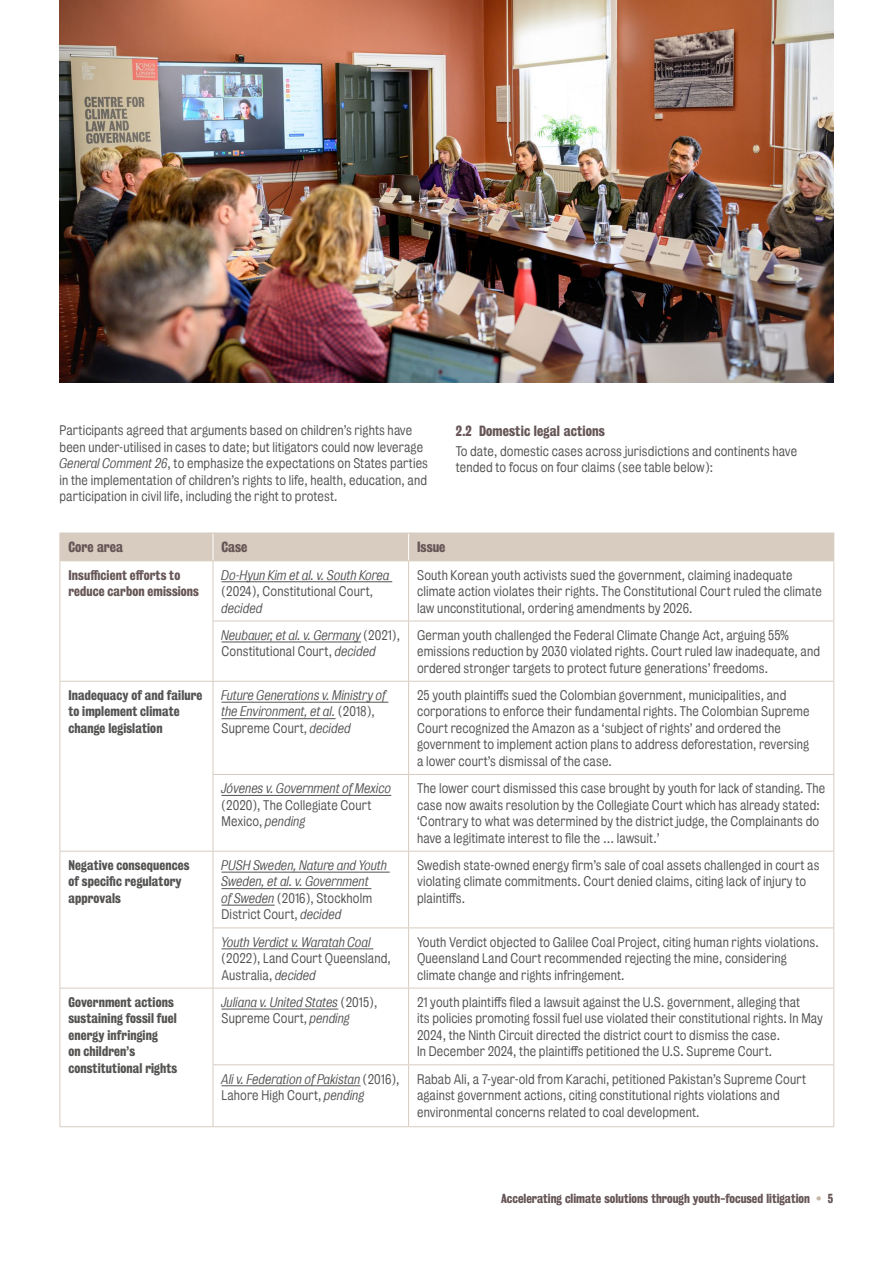
<style>
.page{position:relative;width:893px;height:1263px;background:#fff}
.page>*{position:absolute;margin:0;border:0;box-sizing:border-box;transform-origin:0 0}
.t1{font:13.5px "Kings Bureau Grot Three Seven";letter-spacing:.01em;color:#675657}
.t2{font:12.75px/16.5px "Kings Bureau Grot Five One";letter-spacing:.01em;color:#545352}
.t3{font:italic 12.75px/16.5px "Kings Bureau Grot Five One";letter-spacing:.01em;color:#545352}
.t4{font:12.75px/16.5px "Kings Bureau Grot Three Seven";letter-spacing:.01em;color:#545352}
.t5{font:12.75px/16.5px "Kings Bureau Grot Three Seven";letter-spacing:.01em;color:#675657}
.t6{font:12px "Kings Bureau Grot Three Seven";color:#675657}
.s1{font-style:italic}
.s2{font-style:normal}
.s3{font-family:"Kings Bureau Grot Five One";color:#c4b7a6}
</style>
<div class="page">
<hr style="left:213px;top:561px;width:1px;height:60px;background:#d7ccbf">
<hr style="left:408px;top:561px;width:1px;height:60px;background:#d7ccbf">
<hr style="left:213px;top:621px;width:196px;height:1px;background:#d7ccbf">
<hr style="left:213px;top:621px;width:1px;height:60px;background:#d7ccbf">
<hr style="left:409px;top:621px;width:425px;height:1px;background:#d7ccbf">
<hr style="left:408px;top:621px;width:1px;height:60px;background:#d7ccbf">
<hr style="left:60px;top:681px;width:153px;height:1px;background:#d7ccbf">
<hr style="left:213px;top:681px;width:196px;height:1px;background:#d7ccbf">
<hr style="left:213px;top:682px;width:1px;height:92px;background:#d7ccbf">
<hr style="left:409px;top:681px;width:425px;height:1px;background:#d7ccbf">
<hr style="left:408px;top:682px;width:1px;height:92px;background:#d7ccbf">
<hr style="left:213px;top:774px;width:196px;height:1px;background:#d7ccbf">
<hr style="left:213px;top:775px;width:1px;height:76px;background:#d7ccbf">
<hr style="left:409px;top:774px;width:425px;height:1px;background:#d7ccbf">
<hr style="left:408px;top:775px;width:1px;height:76px;background:#d7ccbf">
<hr style="left:60px;top:851px;width:153px;height:1px;background:#d7ccbf">
<hr style="left:213px;top:851px;width:196px;height:1px;background:#d7ccbf">
<hr style="left:213px;top:851px;width:1px;height:76px;background:#d7ccbf">
<hr style="left:409px;top:851px;width:425px;height:1px;background:#d7ccbf">
<hr style="left:408px;top:851px;width:1px;height:76px;background:#d7ccbf">
<hr style="left:213px;top:927px;width:196px;height:1px;background:#d7ccbf">
<hr style="left:213px;top:928px;width:1px;height:60px;background:#d7ccbf">
<hr style="left:409px;top:927px;width:425px;height:1px;background:#d7ccbf">
<hr style="left:408px;top:928px;width:1px;height:60px;background:#d7ccbf">
<hr style="left:60px;top:988px;width:153px;height:1px;background:#d7ccbf">
<hr style="left:213px;top:988px;width:196px;height:1px;background:#d7ccbf">
<hr style="left:213px;top:988px;width:1px;height:76px;background:#d7ccbf">
<hr style="left:409px;top:988px;width:425px;height:1px;background:#d7ccbf">
<hr style="left:408px;top:988px;width:1px;height:76px;background:#d7ccbf">
<hr style="left:213px;top:1064px;width:196px;height:1px;background:#d7ccbf">
<hr style="left:213px;top:1065px;width:1px;height:61px;background:#d7ccbf">
<hr style="left:409px;top:1064px;width:425px;height:1px;background:#d7ccbf">
<hr style="left:408px;top:1065px;width:1px;height:61px;background:#d7ccbf">
<div style="left:60px;top:533px;width:774px;height:28px;background:#d7ccbf"></div>
<hr style="left:60px;top:561px;width:1px;height:60px;background:#d7ccbf">
<hr style="left:60px;top:621px;width:1px;height:60px;background:#d7ccbf">
<hr style="left:833px;top:561px;width:1px;height:60px;background:#d7ccbf">
<hr style="left:833px;top:621px;width:1px;height:60px;background:#d7ccbf">
<hr style="left:60px;top:682px;width:1px;height:92px;background:#d7ccbf">
<hr style="left:60px;top:774px;width:1px;height:77px;background:#d7ccbf">
<hr style="left:833px;top:682px;width:1px;height:92px;background:#d7ccbf">
<hr style="left:833px;top:775px;width:1px;height:76px;background:#d7ccbf">
<hr style="left:60px;top:851px;width:1px;height:77px;background:#d7ccbf">
<hr style="left:60px;top:928px;width:1px;height:60px;background:#d7ccbf">
<hr style="left:833px;top:851px;width:1px;height:76px;background:#d7ccbf">
<hr style="left:833px;top:928px;width:1px;height:60px;background:#d7ccbf">
<hr style="left:60px;top:988px;width:1px;height:77px;background:#d7ccbf">
<hr style="left:60px;top:1065px;width:1px;height:61px;background:#d7ccbf">
<hr style="left:60px;top:1126px;width:153px;height:1px;background:#d7ccbf">
<hr style="left:833px;top:988px;width:1px;height:76px;background:#d7ccbf">
<hr style="left:833px;top:1065px;width:1px;height:61px;background:#d7ccbf">
<hr style="left:213px;top:1126px;width:196px;height:1px;background:#d7ccbf">
<hr style="left:409px;top:1126px;width:425px;height:1px;background:#d7ccbf">
<hr style="left:221px;top:581px;width:171px;height:1px;background:#545352">
<hr style="left:221px;top:642px;width:140px;height:1px;background:#545352">
<hr style="left:221px;top:702px;width:167px;height:1px;background:#545352">
<hr style="left:221px;top:718px;width:115px;height:1px;background:#545352">
<hr style="left:221px;top:795px;width:170px;height:1px;background:#545352">
<hr style="left:221px;top:872px;width:169px;height:1px;background:#545352">
<hr style="left:221px;top:888px;width:150px;height:1px;background:#545352">
<hr style="left:221px;top:905px;width:54px;height:1px;background:#545352">
<hr style="left:221px;top:948px;width:152px;height:1px;background:#545352">
<hr style="left:221px;top:1009px;width:117px;height:1px;background:#545352">
<hr style="left:221px;top:1085px;width:140px;height:1px;background:#545352">
<img style="left:60px;top:0;width:773px;height:383px">
<p class="t2" style="left:60px;top:422px;width:370px">Participants agreed that arguments based on children’s rights have been under-utilised in cases to date; but litigators could now leverage <span class="s1">General Comment 26</span>, to emphasize the expectations on States parties in the implementation of children’s rights to life, health, education, and participation in civil life, including the right to protest.</p>
<p class="t1" style="left:456px;top:423px;width:151px">2.2 Domestic legal actions</p>
<p class="t2" style="left:456px;top:443px;width:343px">To date, domestic cases across jurisdictions and continents have tended to focus on four claims (see table below):</p>
<p class="t1" style="left:68px;top:539px;width:56px">Core area</p>
<p class="t1" style="left:221px;top:539px;width:27px">Case</p>
<p class="t1" style="left:417px;top:539px;width:30px">Issue</p>
<p class="t5" style="left:68px;top:566px;width:132px">Insufficient efforts to reduce carbon emissions</p>
<p class="t3" style="left:221px;top:567px;width:170px">Do-Hyun Kim et al. v. South Korea</p>
<p class="t2" style="left:417px;top:567px;width:406px">South Korean youth activists sued the government, claiming inadequate climate action violates their rights. The Constitutional Court ruled the climate law unconstitutional, ordering amendments by 2026.</p>
<p class="t2" style="left:221px;top:583px;width:153px">(2024), Constitutional Court,</p>
<p class="t3" style="left:221px;top:600px;width:43px">decided</p>
<p class="t3" style="left:221px;top:627px;width:180px">Neubauer, et al. v. Germany <span class="s2">(2021),<br>Constitutional Court,</span> decided</p>
<p class="t2" style="left:417px;top:627px;width:405px">German youth challenged the Federal Climate Change Act, arguing 55% emissions reduction by 2030 violated rights. Court ruled law inadequate, and ordered stronger targets to protect future generations’ freedoms.</p>
<p class="t4" style="left:68px;top:687px;width:136px">Inadequacy of and failure to implement climate change legislation</p>
<p class="t3" style="left:221px;top:687px;width:166px">Future Generations v. Ministry of the Environment, et al. <span class="s2">(2018),<br>Supreme Court,</span> decided</p>
<p class="t2" style="left:417px;top:687px;width:394px">25 youth plaintiffs sued the Colombian government, municipalities, and corporations to enforce their fundamental rights. The Colombian Supreme Court recognized the Amazon as a ‘subject of rights’ and ordered the government to implement action plans to address deforestation, reversing a lower court’s dismissal of the case.</p>
<p class="t3" style="left:221px;top:780px;width:171px">Jóvenes v. Government of Mexico</p>
<p class="t2" style="left:221px;top:797px;width:151px">(2020), The Collegiate Court<br>Mexico, <span class="s1">pending</span></p>
<p class="t2" style="left:417px;top:780px;width:410px">The lower court dismissed this case brought by youth for lack of standing. The case now awaits resolution by the Collegiate Court which has already stated: ‘Contrary to what was determined by the district judge, the Complainants do have a legitimate interest to file the … lawsuit.’</p>
<p class="t4" style="left:68px;top:857px;width:123px">Negative consequences of specific regulatory approvals</p>
<p class="t3" style="left:221px;top:857px;width:167px">PUSH Sweden, Nature and Youth<br>Sweden, et al. v. Government<br>of Sweden <span class="s2">(2016), Stockholm<br>District Court,</span> decided</p>
<p class="t2" style="left:417px;top:857px;width:404px">Swedish state-owned energy firm’s sale of coal assets challenged in court as violating climate commitments. Court denied claims, citing lack of injury to plaintiffs.</p>
<p class="t3" style="left:221px;top:934px;width:151px">Youth Verdict v. Waratah Coal</p>
<p class="t2" style="left:221px;top:950px;width:171px">(2022), Land Court Queensland,<br>Australia, <span class="s1">decided</span></p>
<p class="t2" style="left:417px;top:934px;width:403px">Youth Verdict objected to Galilee Coal Project, citing human rights violations.<br>Queensland Land Court recommended rejecting the mine, considering climate change and rights infringement.</p>
<p class="t4" style="left:68px;top:994px;width:110px">Government actions sustaining fossil fuel energy infringing<br>on children’s constitutional rights</p>
<p class="t3" style="left:221px;top:994px;width:157px">Juliana v. United States <span class="s2">(2015),<br>Supreme Court,</span> pending</p>
<p class="t2" style="left:417px;top:994px;width:407px">21 youth plaintiffs filed a lawsuit against the U.S. government, alleging that<br>its policies promoting fossil fuel use violated their constitutional rights. In May 2024, the Ninth Circuit directed the district court to dismiss the case.<br>In December 2024, the plaintiffs petitioned the U.S. Supreme Court.</p>
<p class="t3" style="left:221px;top:1070px;width:180px">Ali v. Federation of Pakistan <span class="s2">(2016),<br>Lahore High Court,</span> pending</p>
<p class="t2" style="left:417px;top:1070px;width:391px">Rabab Ali, a 7-year-old from Karachi, petitioned Pakistan’s Supreme Court against government actions, citing constitutional rights violations and environmental concerns related to coal development.</p>
<p class="t6" style="left:501px;top:1192px;width:334px">Accelerating climate solutions through youth-focused litigation <span class="s3">•</span> 5</p>
</div>
